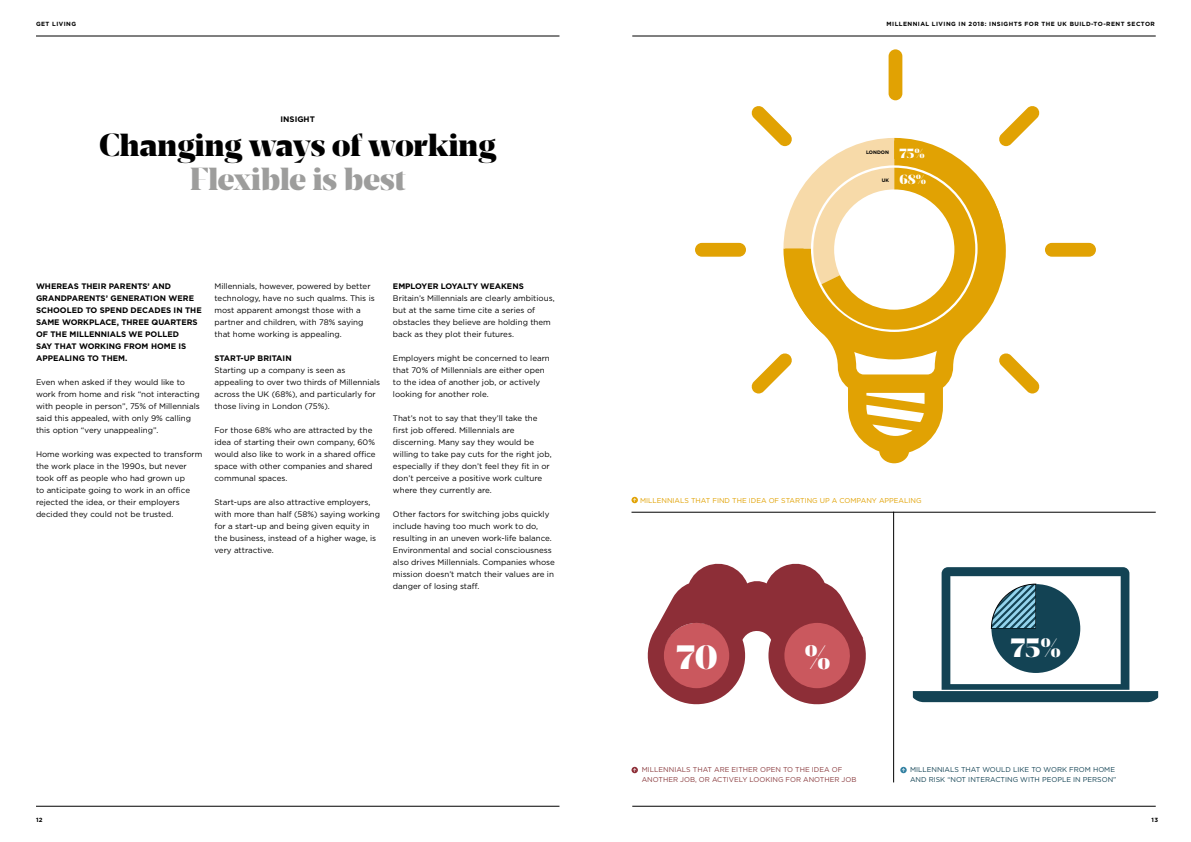
<style>
.page{position:relative;width:1191px;height:842px;background:#fff}
.page>*{position:absolute;margin:0;border:0;box-sizing:border-box;transform-origin:0 0}
.t1{font:32.8px "Breve Display";color:#fff}
.t2{font:31px "Breve Display";color:#000}
.t3{font:31px "Breve Display";color:#9d9d9c}
.t4{font:25.8px "Breve Display";color:#fff}
.t5{font:12.9px "Breve Display";color:#fff}
.t6{font:8px/12px "Gotham";color:#000}
.t7{font:700 8px/12px "Gotham";color:#000}
.t8{font:7px/10px "Gotham";color:#8b3d40}
.t9{font:7px/10px "Gotham";color:#134354}
.t10{font:7px "Gotham";color:#e1a203}
.t11{font:700 6px "Gotham";letter-spacing:.075em;color:#000}
.t12{font:700 4.9px "Gotham";color:#000}
</style>
<div class="page">
<hr style="left:36px;top:806px;width:523px;height:1px;background:#000">
<hr style="left:36px;top:36px;width:523px;height:1px;background:#000">
<hr style="left:632px;top:36px;width:523px;height:1px;background:#000">
<hr style="left:632px;top:806px;width:523px;height:1px;background:#000">
<svg style="left:647px;top:563px;width:219px;height:142px"></svg>
<hr style="left:631px;top:512px;width:524px;height:1px;background:#000">
<hr style="left:893px;top:512px;width:1px;height:270px;background:#000">
<svg style="left:631px;top:767px;width:7px;height:6px"></svg>
<svg style="left:900px;top:767px;width:6px;height:6px"></svg>
<svg style="left:913px;top:567px;width:245px;height:135px"></svg>
<svg style="left:631px;top:497px;width:7px;height:6px"></svg>
<div style="left:1045px;top:243px;width:51px;height:14px;background:#e1a203;border-radius:7px"></div>
<div style="left:695px;top:243px;width:51px;height:14px;background:#e1a203;border-radius:7px"></div>
<svg style="left:1005px;top:353px;width:35px;height:40px"></svg>
<div style="left:888px;top:49px;width:14px;height:51px;background:#e1a203;border-radius:7px"></div>
<svg style="left:999px;top:106px;width:41px;height:40px"></svg>
<svg style="left:751px;top:354px;width:31px;height:39px"></svg>
<svg style="left:782px;top:137px;width:223px;height:326px"></svg>
<svg style="left:783px;top:138px;width:222px;height:221px;fill:#e1a203"></svg>
<svg style="left:751px;top:106px;width:224px;height:224px"></svg>
<p class="t11" style="left:36px;top:20px;width:42px">GET LIVING</p>
<p class="t7" style="left:280px;top:113px;width:36px">INSIGHT</p>
<h2 class="t2" style="left:100px;top:126px;width:398px">Changing ways of working</h2>
<h2 class="t3" style="left:190px;top:160px;width:217px">Flexible is best</h2>
<p class="t7" style="left:36px;top:280px;width:167px">WHEREAS THEIR PARENTS’ AND<br>GRANDPARENTS’ GENERATION WERE<br>SCHOOLED TO SPEND DECADES IN THE<br>SAME WORKPLACE, THREE QUARTERS<br>OF THE MILLENNIALS WE POLLED<br>SAY THAT WORKING FROM HOME IS<br>APPEALING TO THEM.</p>
<p class="t6" style="left:36px;top:376px;width:165px">Even when asked if they would like to work from home and risk “not interacting with people in person”, 75% of Millennials said this appealed, with only 9% calling this option “very unappealing”.</p>
<p class="t6" style="left:36px;top:448px;width:168px">Home working was expected to transform the work place in the 1990s, but never took off as people who had grown up<br>to anticipate going to work in an office rejected the idea, or their employers decided they could not be trusted.</p>
<p class="t6" style="left:214px;top:280px;width:162px">Millennials, however, powered by better technology, have no such qualms. This is most apparent amongst those with a partner and children, with 78% saying that home working is appealing.</p>
<p class="t7" style="left:214px;top:352px;width:79px">START-UP BRITAIN</p>
<p class="t6" style="left:214px;top:364px;width:167px">Starting up a company is seen as appealing to over two thirds of Millennials across the UK (68%), and particularly for those living in London (75%).</p>
<p class="t6" style="left:214px;top:424px;width:163px">For those 68% who are attracted by the idea of starting their own company, 60% would also like to work in a shared office space with other companies and shared communal spaces.</p>
<p class="t6" style="left:214px;top:496px;width:167px">Start-ups are also attractive employers, with more than half (58%) saying working for a start-up and being given equity in the business, instead of a higher wage, is very attractive.</p>
<p class="t7" style="left:393px;top:280px;width:132px">EMPLOYER LOYALTY WEAKENS</p>
<p class="t6" style="left:393px;top:292px;width:163px">Britain’s Millennials are clearly ambitious, but at the same time cite a series of obstacles they believe are holding them back as they plot their futures.</p>
<p class="t6" style="left:393px;top:352px;width:158px">Employers might be concerned to learn that 70% of Millennials are either open to the idea of another job, or actively looking for another role.</p>
<p class="t6" style="left:393px;top:412px;width:160px">That’s not to say that they’ll take the first job offered. Millennials are discerning. Many say they would be willing to take pay cuts for the right job, especially if they don’t feel they fit in or don’t perceive a positive work culture where they currently are.</p>
<p class="t6" style="left:393px;top:508px;width:163px">Other factors for switching jobs quickly include having too much work to do, resulting in an uneven work-life balance.<br>Environmental and social consciousness also drives Millennials. Companies whose mission doesn’t match their values are in danger of losing staff.</p>
<p class="t11" style="left:36px;top:816px;width:8px">12</p>
<p class="t11" style="left:886px;top:20px;width:270px">MILLENNIAL LIVING IN 2018: INSIGHTS FOR THE UK BUILD-TO-RENT SECTOR</p>
<p class="t12" style="left:866px;top:149px;width:24px">LONDON</p>
<h3 class="t5" style="left:899px;top:146px;width:27px">75%</h3>
<p class="t12" style="left:864px;top:150px;width:24px">LONDON</p>
<p class="t12" style="left:881px;top:177px;width:9px">UK</p>
<h3 class="t5" style="left:899px;top:172px;width:28px">68%</h3>
<p class="t10" style="left:640px;top:496px;width:283px">MILLENNIALS THAT FIND THE IDEA OF STARTING UP A COMPANY APPEALING</p>
<h1 class="t1" style="left:676px;top:638px;width:43px">70</h1>
<h1 class="t1" style="left:804px;top:638px;width:28px">%</h1>
<h3 class="t4" style="left:1011px;top:632px;width:52px">75%</h3>
<p class="t8" style="left:642px;top:765px;width:216px">MILLENNIALS THAT ARE EITHER OPEN TO THE IDEA OF<br>ANOTHER JOB, OR ACTIVELY LOOKING FOR ANOTHER JOB</p>
<p class="t9" style="left:910px;top:765px;width:208px">MILLENNIALS THAT WOULD LIKE TO WORK FROM HOME<br>AND RISK “NOT INTERACTING WITH PEOPLE IN PERSON”</p>
<p class="t11" style="left:1151px;top:816px;width:8px">13</p>
</div>
